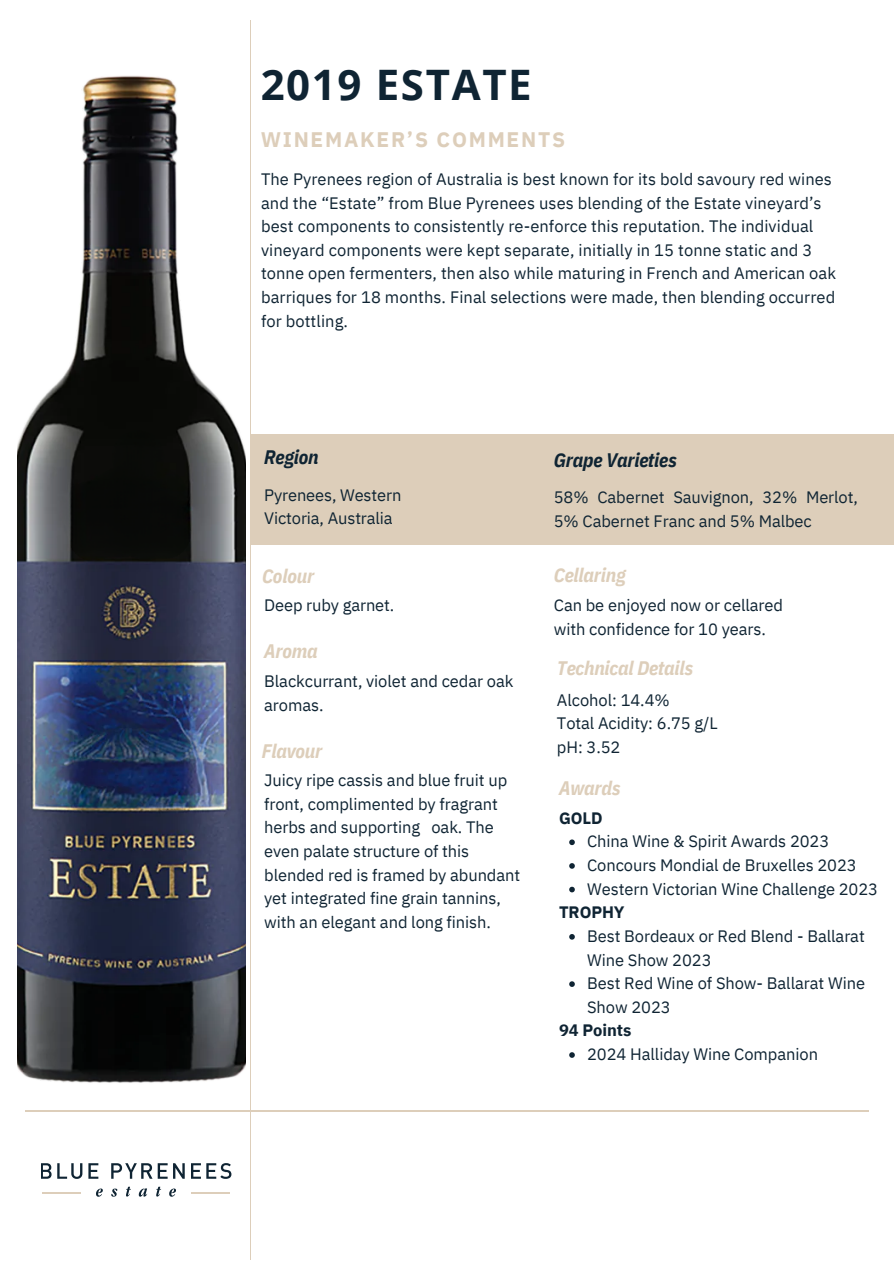
<style>
.page{position:relative;width:894px;height:1264px;background:#fff}
.page>*{position:absolute;margin:0;border:0;box-sizing:border-box;transform-origin:0 0}
.t1{font:700 42px "Open Sans";letter-spacing:.04em;color:#0f2433}
.t2{font:700 21px "IBM Plex Sans";letter-spacing:.085em;color:#ddceba}
.t3{font:italic 700 19.5px "IBM Plex Sans Cond";letter-spacing:-.01em;color:#ddceba}
.t4{font:italic 700 19.5px "IBM Plex Sans Cond";letter-spacing:-.01em;color:#0f2433}
.t5{font:16.5px/23.7px "IBM Plex Sans";letter-spacing:-.005em;color:#0f2433}
.t6{font:700 16.5px "IBM Plex Sans";letter-spacing:-.005em;color:#0f2433}
</style>
<div class="page">
<hr style="left:26px;top:1110px;width:841px;height:1px;background:#ddceba">
<hr style="left:250px;top:20px;width:1px;height:1239px;background:#ddceba">
<img style="left:17px;top:75px;width:228px;height:1008px">
<svg style="left:41px;top:1163px;width:41px;height:15px"></svg>
<svg style="left:88px;top:1163px;width:10px;height:15px"></svg>
<svg style="left:111px;top:1163px;width:41px;height:15px"></svg>
<svg style="left:158px;top:1163px;width:9px;height:15px"></svg>
<svg style="left:173px;top:1163px;width:12px;height:15px"></svg>
<svg style="left:191px;top:1163px;width:40px;height:15px"></svg>
<hr style="left:43px;top:1192px;width:38px;height:1px;background:#ddceba">
<hr style="left:190px;top:1192px;width:39px;height:1px;background:#ddceba">
<svg style="left:96px;top:1188px;width:7px;height:8px"></svg>
<svg style="left:111px;top:1188px;width:6px;height:8px"></svg>
<svg style="left:126px;top:1186px;width:5px;height:10px"></svg>
<svg style="left:139px;top:1188px;width:8px;height:8px"></svg>
<svg style="left:156px;top:1186px;width:5px;height:10px"></svg>
<svg style="left:169px;top:1188px;width:7px;height:8px"></svg>
<div style="left:251px;top:435px;width:642px;height:109px;background:#ddceba"></div>
<svg style="left:569px;top:839px;width:5px;height:6px"></svg>
<svg style="left:569px;top:863px;width:5px;height:5px"></svg>
<svg style="left:569px;top:886px;width:5px;height:6px"></svg>
<svg style="left:569px;top:934px;width:5px;height:5px"></svg>
<svg style="left:569px;top:981px;width:5px;height:5px"></svg>
<svg style="left:569px;top:1052px;width:5px;height:5px"></svg>
<p class="t1" style="left:260px;top:55px;width:272px">2019 ESTATE</p>
<p class="t2" style="left:260px;top:126px;width:306px">WINEMAKER’S COMMENTS</p>
<p class="t5" style="left:261px;top:167px;width:576px">The Pyrenees region of Australia is best known for its bold savoury red wines and the “Estate” from Blue Pyrenees uses blending of the Estate vineyard’s best components to consistently re-enforce this reputation. The individual vineyard components were kept separate, initially in 15 tonne static and 3 tonne open fermenters, then also while maturing in French and American oak barriques for 18 months. Final selections were made, then blending occurred for bottling.</p>
<p class="t4" style="left:264px;top:444px;width:56px">Region</p>
<p class="t5" style="left:264px;top:483px;width:139px">Pyrenees, Western<br>Victoria, Australia</p>
<p class="t3" style="left:262px;top:562px;width:54px">Colour</p>
<p class="t5" style="left:264px;top:593px;width:132px">Deep ruby garnet.</p>
<p class="t3" style="left:264px;top:638px;width:55px">Aroma</p>
<p class="t5" style="left:264px;top:669px;width:251px">Blackcurrant, violet and cedar oak aromas.</p>
<p class="t3" style="left:262px;top:737px;width:62px">Flavour</p>
<p class="t5" style="left:264px;top:768px;width:257px">Juicy ripe cassis and blue fruit up front, complimented by fragrant herbs and supporting oak. The even palate structure of this blended red is framed by abundant yet integrated fine grain tannins, with an elegant and long finish.</p>
<p class="t4" style="left:553px;top:446px;width:125px">Grape Varieties</p>
<p class="t5" style="left:553px;top:485px;width:305px">58% Cabernet Sauvignon, 32% Merlot,<br>5% Cabernet Franc and 5% Malbec</p>
<p class="t3" style="left:553px;top:562px;width:73px">Cellaring</p>
<p class="t5" style="left:553px;top:593px;width:231px">Can be enjoyed now or cellared with confidence for 10 years.</p>
<p class="t3" style="left:557px;top:655px;width:138px">Technical Details</p>
<p class="t5" style="left:557px;top:687px;width:114px">Alcohol: 14.4%</p>
<p class="t5" style="left:557px;top:711px;width:162px">Total Acidity: 6.75 g/L</p>
<p class="t5" style="left:557px;top:735px;width:65px">pH: 3.52</p>
<p class="t3" style="left:559px;top:775px;width:63px">Awards</p>
<p class="t6" style="left:559px;top:806px;width:45px">GOLD</p>
<p class="t5" style="left:587px;top:829px;width:244px">China Wine &amp; Spirit Awards 2023</p>
<p class="t5" style="left:587px;top:853px;width:271px">Concours Mondial de Bruxelles 2023</p>
<p class="t5" style="left:587px;top:876px;width:292px">Western Victorian Wine Challenge 2023</p>
<p class="t6" style="left:559px;top:901px;width:67px">TROPHY</p>
<p class="t5" style="left:587px;top:923px;width:279px">Best Bordeaux or Red Blend - Ballarat<br>Wine Show 2023</p>
<p class="t5" style="left:587px;top:971px;width:279px">Best Red Wine of Show- Ballarat Wine<br>Show 2023</p>
<p class="t6" style="left:559px;top:1019px;width:74px">94 Points</p>
<p class="t5" style="left:587px;top:1042px;width:232px">2024 Halliday Wine Companion</p>
</div>
